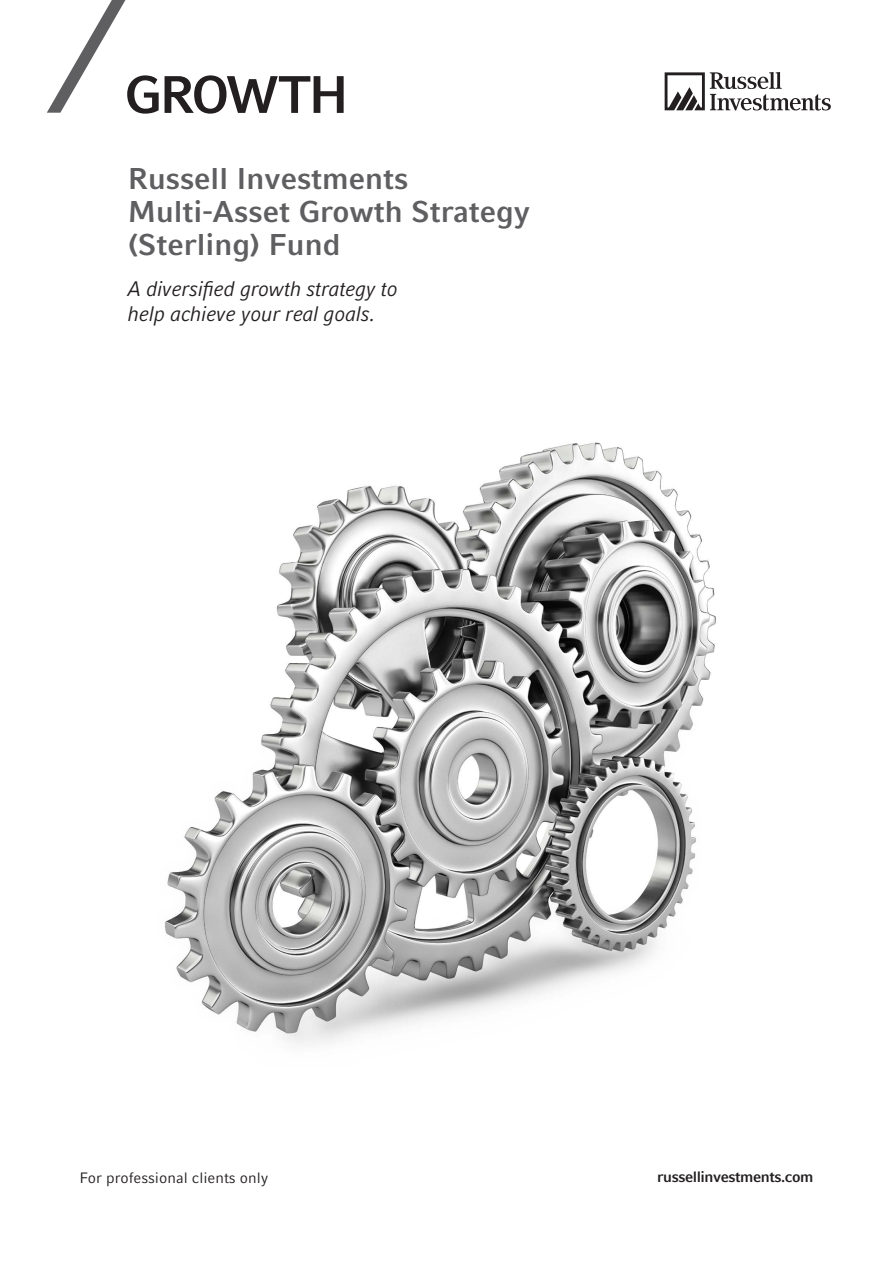
<style>
.page{position:relative;width:893px;height:1263px;background:#fff}
.page>*{position:absolute;margin:0;border:0;box-sizing:border-box;transform-origin:0 0}
.t1{font:700 52.5px "Compatil Fact LT Pro";letter-spacing:-.055em;color:#231f20}
.t2{font:700 30px/33px "Compatil Fact LT Pro";color:#5f5f62}
.t3{font:italic 21px/25.5px "Compatil Fact LT Pro";letter-spacing:-.02em;color:#231f20}
.t4{font:15px "Compatil Fact LT Pro";color:#231f20}
.t5{font:700 15px "Compatil Fact LT Pro";letter-spacing:-.03em;color:#231f20}
</style>
<div class="page">
<svg style="left:47px;top:0;width:78px;height:113px"></svg>
<svg style="left:665px;top:72px;width:166px;height:39px"></svg>
<img style="left:165px;top:442px;width:551px;height:603px">
<h1 class="t1" style="left:124px;top:64px;width:226px">GROWTH</h1>
<p class="t2" style="left:128px;top:162px;width:404px">Russell Investments<br>Multi-Asset Growth Strategy (Sterling) Fund</p>
<p class="t3" style="left:128px;top:276px;width:272px">A diversified growth strategy to help achieve your real goals.</p>
<p class="t4" style="left:80px;top:1169px;width:190px">For professional clients only</p>
<p class="t5" style="left:657px;top:1168px;width:158px">russellinvestments.com</p>
</div>
